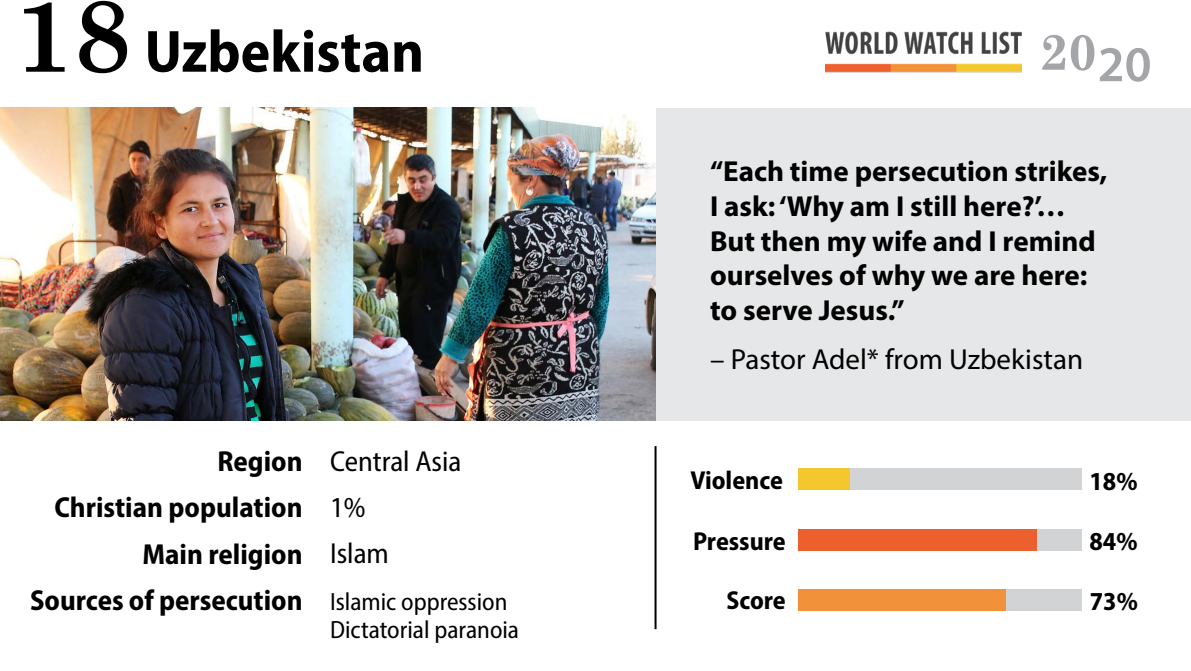
<style>
.page{position:relative;width:1191px;height:671px;background:#fff}
.page>*{position:absolute;margin:0;border:0;box-sizing:border-box;transform-origin:0 0}
.t1{font:700 semi-condensed 60px "Myriad Pro";color:#000}
.t2{font:700 50.3px "Century Schoolbook";color:#a3a5a8}
.t3{font:700 29px/34.8px "Myriad Pro";color:#000}
.t4{font:700 semi-condensed 29px/46.1px "Myriad Pro";color:#000;text-align:right}
.t5{font:29px "Myriad Pro";color:#000}
.t6{font:semi-condensed 29px/46.1px "Myriad Pro";color:#000}
.t7{font:700 semi-condensed 26px "Myriad Pro";color:#000}
.t8{font:semi-condensed 25px/28.1px "Myriad Pro";color:#000}
.s1{font-family:"Century Schoolbook";font-stretch:normal;font-size:101.7px}
.s2{font-family:"Myriad Pro";font-weight:600}
</style>
<div class="page">
<div style="left:655px;top:108px;width:536px;height:312px;background:#e6e7e8"></div>
<img style="left:0;top:108px;width:655px;height:312px">
<div style="left:797px;top:468px;width:284px;height:22px;background:#d1d3d4"></div>
<div style="left:797px;top:529px;width:284px;height:21px;background:#d1d3d4"></div>
<div style="left:797px;top:589px;width:284px;height:21px;background:#d1d3d4"></div>
<div style="left:797px;top:468px;width:52px;height:22px;background:#f3c72d"></div>
<div style="left:797px;top:529px;width:239px;height:21px;background:#ec602d"></div>
<div style="left:797px;top:589px;width:208px;height:21px;background:#f19139"></div>
<img style="left:826px;top:31px;width:195px;height:42px">
<hr style="left:654px;top:446px;width:2px;height:183px;background:#000">
<h1 class="t1" style="left:14px;top:13px;width:411px"><span class="s1">18</span> Uzbekistan</h1>
<p class="t4" style="left:30px;top:437px;width:274px">Region<br>Christian population<br>Main religion<br>Sources of persecution</p>
<p class="t6" style="left:330px;top:438px;width:133px">Central Asia<br>1%<br>Islam</p>
<p class="t8" style="left:330px;top:586px;width:190px">Islamic oppression<br>Dictatorial paranoia</p>
<h2 class="t2" style="left:1039px;top:13px;width:114px">20<span class="s2">20</span></h2>
<p class="t3" style="left:710px;top:153px;width:399px">“Each time persecution strikes,<br>I ask: ‘Why am I still here?’…<br>But then my wife and I remind ourselves of why we are here: to serve Jesus.”</p>
<p class="t5" style="left:710px;top:341px;width:375px">– Pastor Adel* from Uzbekistan</p>
<p class="t7" style="left:690px;top:463px;width:94px">Violence</p>
<p class="t7" style="left:1089px;top:464px;width:49px">18%</p>
<p class="t7" style="left:693px;top:524px;width:94px">Pressure</p>
<p class="t7" style="left:1089px;top:524px;width:49px">84%</p>
<p class="t7" style="left:726px;top:583px;width:61px">Score</p>
<p class="t7" style="left:1089px;top:584px;width:49px">73%</p>
</div>
